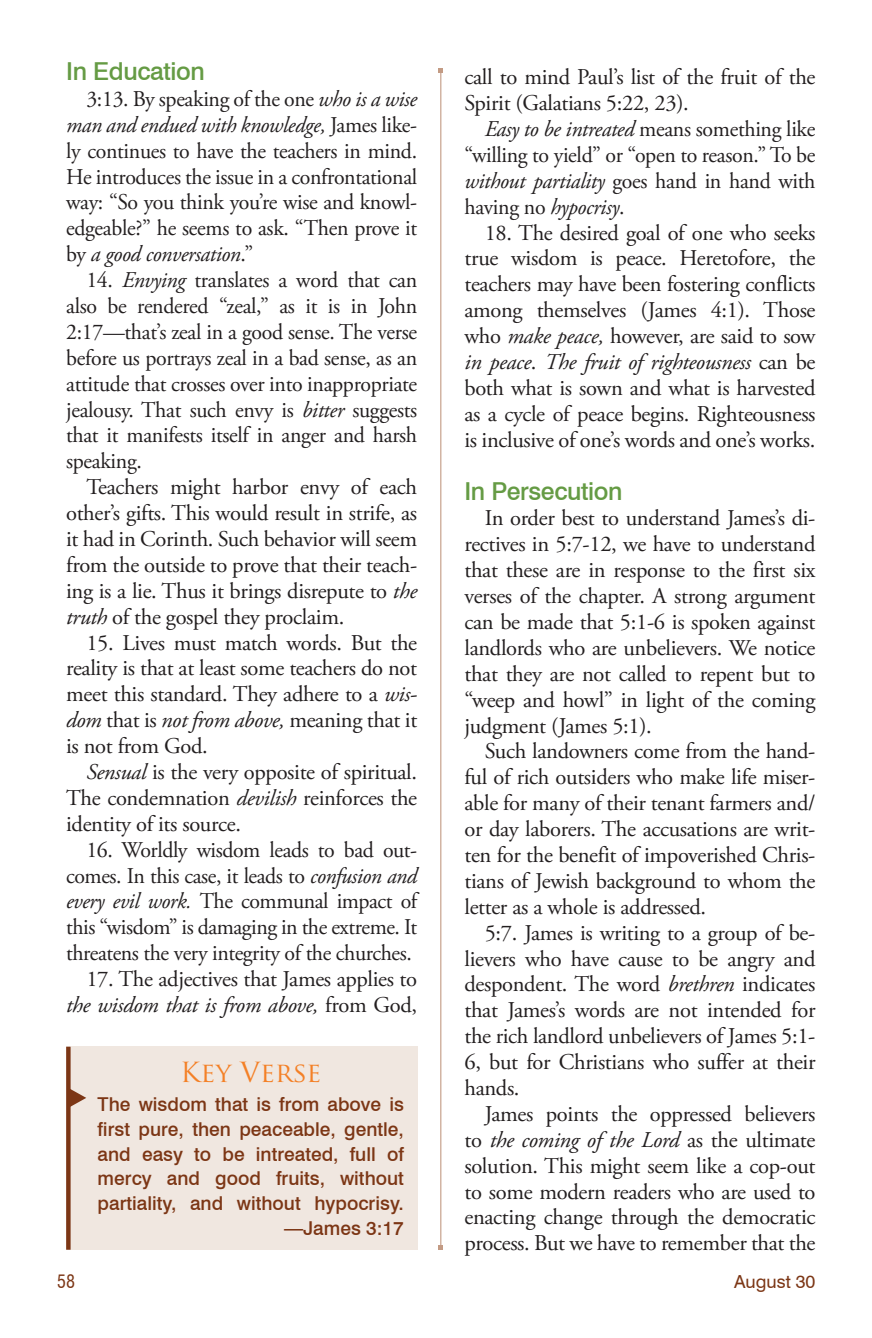
<style>
.page{position:relative;width:872px;height:1338px;background:#fff}
.page>*{position:absolute;margin:0;border:0;box-sizing:border-box;transform-origin:0 0}
.t1{font:27px "Trajan Pro";color:#f48026}
.t2{font:500 24.75px "Swiss 721 BT";letter-spacing:-.015em;color:#659b44}
.t3{font:22.5px/25.9px "Adobe Garamond Pro";letter-spacing:-.02em;color:#231f20;text-align:justify}
.t4{font:500 19.12px/24.8px "Swiss 721 BT";color:#7c3615;text-align:right}
.t5{font:18px "Swiss 721 BT";color:#7c3615}
.t6{font:condensed 18px "Swiss 721 BT";color:#7c3615}
.s1{font-style:italic}
</style>
<div class="page">
<hr style="left:440px;top:70px;width:1px;height:1177px;background:#c39b84">
<svg style="left:439px;top:68px;width:4px;height:4px"></svg>
<svg style="left:439px;top:1245px;width:4px;height:4px"></svg>
<div style="left:71px;top:1046px;width:346px;height:203px;background:#f0e7e0"></div>
<div style="left:66px;top:1046px;width:5px;height:203px;background:#7c3615"></div>
<svg style="left:70px;top:1087px;width:16px;height:21px"></svg>
<p class="t2" style="left:66px;top:56px;width:140px">In Education</p>
<p class="t3" style="left:66px;top:87px;width:353px;text-indent:20px">3:13. By speaking of the one <span class="s1">who is a wise man and endued with knowledge,</span> James like&shy;ly continues to have the teachers in mind.<br>He introduces the issue in a confrontational way: “So you think you’re wise and knowl&shy;edgeable?” he seems to ask. “Then prove it by <span class="s1">a good conversation</span>.”</p>
<p class="t3" style="left:66px;top:268px;width:353px;text-indent:20px">14. <span class="s1">Envying</span> translates a word that can also be rendered “zeal,” as it is in John 2:17—that’s zeal in a good sense. The verse before us portrays zeal in a bad sense, as an attitude that crosses over into inappropriate jealousy. That such envy is <span class="s1">bitter</span> suggests that it manifests itself in anger and harsh speaking.</p>
<p class="t3" style="left:66px;top:475px;width:353px;text-indent:20px">Teachers might harbor envy of each other’s gifts. This would result in strife, as it had in Corinth. Such behavior will seem from the outside to prove that their teach&shy;ing is a lie. Thus it brings disrepute to <span class="s1">the truth</span> of the gospel they proclaim.</p>
<p class="t3" style="left:66px;top:630px;width:353px;text-indent:20px">15. Lives must match words. But the reality is that at least some teachers do not meet this standard. They adhere to a <span class="s1">wis&shy;dom</span> that is <span class="s1">not from above,</span> meaning that it is not from God.</p>
<p class="t3" style="left:66px;top:759px;width:352px;text-indent:20px"><span class="s1">Sensual</span> is the very opposite of spiritual.<br>The condemnation <span class="s1">devilish</span> reinforces the identity of its source.</p>
<p class="t3" style="left:66px;top:837px;width:355px;text-indent:20px">16. Worldly wisdom leads to bad out&shy;comes. In this case, it leads to <span class="s1">confusion and every evil work.</span> The communal impact of this “wisdom” is damaging in the extreme. It threatens the very integrity of the churches.</p>
<p class="t3" style="left:66px;top:966px;width:353px;text-align:right">17. The adjectives that James applies to <span class="s1">the wisdom that is from above,</span> from God,</p>
<p class="t1" style="left:180px;top:1054px;width:143px">Key Verse</p>
<p class="t4" style="left:98px;top:1091px;width:308px">The wisdom that is from above is first pure, then peaceable, gentle, and easy to be intreated, full of mercy and good fruits, without partiality, and without hypocrisy. —James 3:17</p>
<p class="t3" style="left:464px;top:65px;width:353px">call to mind Paul’s list of the fruit of the<br>Spirit (Galatians 5:22, 23).</p>
<p class="t3" style="left:464px;top:117px;width:353px;text-indent:20px"><span class="s1">Easy to be intreated</span> means something like “willing to yield” or “open to reason.” To be <span class="s1">without partiality</span> goes hand in hand with having no <span class="s1">hypocrisy</span>.</p>
<p class="t3" style="left:464px;top:220px;width:353px;text-indent:20px">18. The desired goal of one who seeks true wisdom is peace. Heretofore, the teachers may have been fostering conflicts among themselves (James 4:1). Those who <span class="s1">make peace,</span> however, are said to sow <span class="s1">in peace</span>. <span class="s1">The fruit of righteousness</span> can be both what is sown and what is harvested as a cycle of peace begins. Righteousness is inclusive of one’s words and one’s works.</p>
<p class="t2" style="left:464px;top:476px;width:160px">In Persecution</p>
<p class="t3" style="left:464px;top:506px;width:353px;text-indent:20px">In order best to understand James’s di&shy;rectives in 5:7-12, we have to understand that these are in response to the first six verses of the chapter. A strong argument can be made that 5:1-6 is spoken against landlords who are unbelievers. We notice that they are not called to repent but to “weep and howl” in light of the coming judgment (James 5:1).</p>
<p class="t3" style="left:464px;top:739px;width:353px;text-indent:20px">Such landowners come from the hand&shy;ful of rich outsiders who make life miser&shy;able for many of their tenant farmers and/ or day laborers. The accusations are writ&shy;ten for the benefit of impoverished Chris&shy;tians of Jewish background to whom the letter as a whole is addressed.</p>
<p class="t3" style="left:464px;top:920px;width:353px;text-indent:20px">5:7. James is writing to a group of be&shy;lievers who have cause to be angry and despondent. The word <span class="s1">brethren</span> indicates that James’s words are not intended for the rich landlord unbelievers of James 5:1- 6, but for Christians who suffer at their hands.</p>
<p class="t3" style="left:464px;top:1101px;width:353px;text-indent:20px">James points the oppressed believers to <span class="s1">the coming of the Lord</span> as the ultimate solution. This might seem like a cop-out to some modern readers who are used to enacting change through the democratic process. But we have to remember that the</p>
<p class="t6" style="left:57px;top:1270px;width:19px">58</p>
<p class="t5" style="left:734px;top:1270px;width:83px">August 30</p>
</div>
